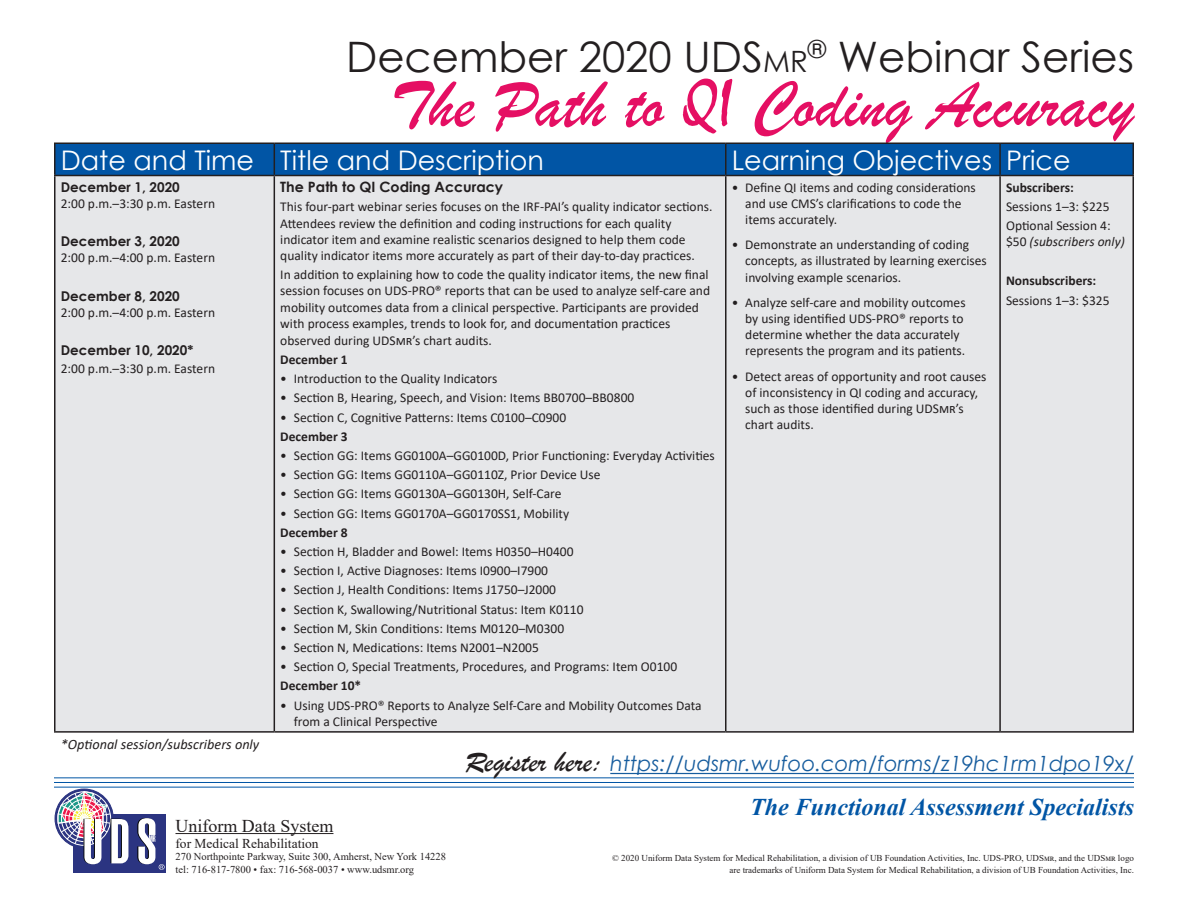
<style>
.page{position:relative;width:1188px;height:918px;background:#fff}
.page>*{position:absolute;margin:0;border:0;box-sizing:border-box;transform-origin:0 0}
.t1{font:69px "Brush Script";color:#e50f63}
.t2{font:42px "Century Gothic";color:#231f20}
.t3{font:27px "Century Gothic";color:#fff}
.t4{font:italic 700 24px "Times New Roman";color:#0155a5}
.t5{font:italic 21px "Century Gothic";color:#175d9e}
.t6{font:18px "Times New Roman";color:#231f20}
.t7{font:italic 14.25px "Calibri";color:#231f20}
.t8{font:700 14.25px "Century Gothic";color:#231f20}
.t9{font:13.5px/16.2px "Calibri";color:#231f20}
.t10{font:700 13.5px "Calibri";color:#231f20}
.t11{font:700 13.5px "Century Gothic";color:#231f20}
.t12{font:13.5px "Times New Roman";color:#231f20}
.t13{font:italic 13.5px "Calibri";color:#231f20}
.t14{font:10.5px/12.6px "Times New Roman";color:#231f20}
.t15{font:9px/12px "Times New Roman";color:#231f20;text-align:right}
.s1{font-size:29.4px}
.s2{font-family:"Mistral"}
.s3{font-style:normal}
.s4{font-family:"Brush Script";font-style:normal;font-size:30px;color:#231f20}
</style>
<div class="page">
<div style="left:56px;top:144px;width:1076px;height:31px;background:#0155a5"></div>
<div style="left:56px;top:176px;width:1076px;height:555px;background:#e6e7e9"></div>
<hr style="left:54px;top:142px;width:220px;height:2px;background:#231f20">
<hr style="left:54px;top:144px;width:2px;height:31px;background:#231f20">
<hr style="left:274px;top:142px;width:452px;height:2px;background:#231f20">
<hr style="left:274px;top:144px;width:1px;height:31px;background:#231f20">
<hr style="left:726px;top:142px;width:274px;height:2px;background:#231f20">
<hr style="left:725px;top:144px;width:2px;height:31px;background:#231f20">
<hr style="left:1000px;top:142px;width:134px;height:2px;background:#231f20">
<hr style="left:999px;top:144px;width:2px;height:31px;background:#231f20">
<hr style="left:1132px;top:144px;width:2px;height:31px;background:#231f20">
<hr style="left:54px;top:175px;width:220px;height:1px;background:#231f20">
<hr style="left:54px;top:176px;width:2px;height:555px;background:#231f20">
<hr style="left:274px;top:175px;width:452px;height:1px;background:#231f20">
<hr style="left:274px;top:176px;width:1px;height:555px;background:#231f20">
<hr style="left:726px;top:175px;width:274px;height:1px;background:#231f20">
<hr style="left:725px;top:176px;width:2px;height:555px;background:#231f20">
<hr style="left:1000px;top:175px;width:134px;height:1px;background:#231f20">
<hr style="left:999px;top:176px;width:2px;height:555px;background:#231f20">
<hr style="left:1132px;top:176px;width:2px;height:555px;background:#231f20">
<hr style="left:54px;top:731px;width:220px;height:2px;background:#231f20">
<hr style="left:274px;top:731px;width:452px;height:2px;background:#231f20">
<hr style="left:726px;top:731px;width:274px;height:2px;background:#231f20">
<hr style="left:1000px;top:731px;width:134px;height:2px;background:#231f20">
<hr style="left:176px;top:833px;width:157px;height:1px;background:#231f20">
<hr style="left:54px;top:777px;width:1080px;height:1px;background:#0155a5">
<hr style="left:54px;top:782px;width:1080px;height:1px;background:#0155a5">
<hr style="left:54px;top:787px;width:1080px;height:1px;background:#0155a5">
<div style="left:74px;top:815px;width:92px;height:58px;background:#2b3481"></div>
<svg style="left:57px;top:792px;width:71px;height:72px"></svg>
<svg style="left:137px;top:818px;width:28px;height:52px"></svg>
<hr style="left:610px;top:773px;width:524px;height:1px;background:#175d9e">
<h2 class="t2" style="left:346px;top:27px;width:789px">December 2020 UDS<span class="s1">mr</span><sup>®</sup> Webinar Series</h2>
<h1 class="t1" style="left:390px;top:63px;width:745px">The Path to <span class="s2">QI</span> Coding Accuracy</h1>
<h3 class="t3" style="left:61px;top:141px;width:485px">Date and Time Title and Description</h3>
<h3 class="t3" style="left:732px;top:141px;width:340px">Learning Objectives Price</h3>
<p class="t11" style="left:61px;top:176px;width:121px">December 1, 2020</p>
<p class="t9" style="left:61px;top:195px;width:156px">2:00 p.m.–3:30 p.m. Eastern</p>
<p class="t11" style="left:61px;top:231px;width:121px">December 3, 2020</p>
<p class="t9" style="left:61px;top:250px;width:156px">2:00 p.m.–4:00 p.m. Eastern</p>
<p class="t11" style="left:61px;top:286px;width:121px">December 8, 2020</p>
<p class="t9" style="left:61px;top:304px;width:156px">2:00 p.m.–4:00 p.m. Eastern</p>
<p class="t11" style="left:61px;top:340px;width:134px">December 10, 2020*</p>
<p class="t9" style="left:61px;top:360px;width:156px">2:00 p.m.–3:30 p.m. Eastern</p>
<p class="t8" style="left:280px;top:176px;width:224px">The Path to QI Coding Accuracy</p>
<p class="t9" style="left:280px;top:198px;width:434px">This four-part webinar series focuses on the IRF-PAI’s quality indicator sections.<br>Attendees review the definition and coding instructions for each quality indicator item and examine realistic scenarios designed to help them code quality indicator items more accurately as part of their day-to-day practices.</p>
<p class="t9" style="left:280px;top:266px;width:431px">In addition to explaining how to code the quality indicator items, the new final session focuses on UDS-PRO® reports that can be used to analyze self-care and mobility outcomes data from a clinical perspective. Participants are provided with process examples, trends to look for, and documentation practices observed during UDSmr’s chart audits.</p>
<p class="t10" style="left:280px;top:350px;width:69px">December 1</p>
<p class="t9" style="left:280px;top:370px;width:219px">• Introduction to the Quality Indicators</p>
<p class="t9" style="left:280px;top:390px;width:356px">• Section B, Hearing, Speech, and Vision: Items BB0700–BB0800</p>
<p class="t9" style="left:280px;top:409px;width:287px">• Section C, Cognitive Patterns: Items C0100–C0900</p>
<p class="t10" style="left:280px;top:427px;width:69px">December 3</p>
<p class="t9" style="left:280px;top:447px;width:436px">• Section GG: Items GG0100A–GG0100D, Prior Functioning: Everyday Activities</p>
<p class="t9" style="left:280px;top:466px;width:322px">• Section GG: Items GG0110A–GG0110Z, Prior Device Use</p>
<p class="t9" style="left:280px;top:486px;width:283px">• Section GG: Items GG0130A–GG0130H, Self-Care</p>
<p class="t9" style="left:280px;top:505px;width:290px">• Section GG: Items GG0170A–GG0170SS1, Mobility</p>
<p class="t10" style="left:280px;top:523px;width:69px">December 8</p>
<p class="t9" style="left:280px;top:543px;width:295px">• Section H, Bladder and Bowel: Items H0350–H0400</p>
<p class="t9" style="left:280px;top:562px;width:269px">• Section I, Active Diagnoses: Items I0900–I7900</p>
<p class="t9" style="left:280px;top:582px;width:277px">• Section J, Health Conditions: Items J1750–J2000</p>
<p class="t9" style="left:280px;top:601px;width:305px">• Section K, Swallowing/Nutritional Status: Item K0110</p>
<p class="t9" style="left:280px;top:620px;width:285px">• Section M, Skin Conditions: Items M0120–M0300</p>
<p class="t9" style="left:280px;top:639px;width:260px">• Section N, Medications: Items N2001–N2005</p>
<p class="t9" style="left:280px;top:658px;width:398px">• Section O, Special Treatments, Procedures, and Programs: Item O0100</p>
<p class="t10" style="left:280px;top:676px;width:82px">December 10*</p>
<p class="t9" style="left:294px;top:697px;width:409px;text-indent:-14px">• Using UDS-PRO® Reports to Analyze Self-Care and Mobility Outcomes Data from a Clinical Perspective</p>
<p class="t9" style="left:745px;top:179px;width:232px;text-indent:-14px">• Define QI items and coding considerations and use CMS’s clarifications to code the items accurately.</p>
<p class="t9" style="left:745px;top:236px;width:243px;text-indent:-14px">• Demonstrate an understanding of coding concepts, as illustrated by learning exercises involving example scenarios.</p>
<p class="t9" style="left:745px;top:294px;width:222px;text-indent:-14px">• Analyze self-care and mobility outcomes by using identified UDS-PRO® reports to determine whether the data accurately represents the program and its patients.</p>
<p class="t9" style="left:745px;top:368px;width:243px;text-indent:-14px">• Detect areas of opportunity and root causes of inconsistency in QI coding and accuracy, such as those identified during UDSmr’s chart audits.</p>
<p class="t10" style="left:1006px;top:178px;width:69px">Subscribers:</p>
<p class="t9" style="left:1006px;top:196px;width:106px;line-height:19.2px">Sessions 1–3: $225<br>Optional Session 4:</p>
<p class="t13" style="left:1006px;top:232px;width:120px"><span class="s3">$50</span> (subscribers only)</p>
<p class="t10" style="left:1006px;top:271px;width:92px">Nonsubscribers:</p>
<p class="t9" style="left:1006px;top:292px;width:105px">Sessions 1–3: $325</p>
<p class="t7" style="left:61px;top:734px;width:200px">*Optional session/subscribers only</p>
<h3 class="t6" style="left:176px;top:813px;width:159px">Uniform Data System</h3>
<p class="t12" style="left:176px;top:834px;width:145px">for Medical Rehabilitation</p>
<p class="t14" style="left:176px;top:850px;width:272px">270 Northpointe Parkway, Suite 300, Amherst, New York 14228 tel: 716-817-7800 • fax: 716-568-0037 • www.udsmr.org</p>
<h3 class="t5" style="left:465px;top:749px;width:671px"><span class="s4">Register here:</span> https://udsmr.wufoo.com/forms/z19hc1rm1dpo19x/</h3>
<h3 class="t4" style="left:750px;top:790px;width:385px">The Functional Assessment Specialists</h3>
<p class="t15" style="left:612px;top:852px;width:523px">© 2020 Uniform Data System for Medical Rehabilitation, a division of UB Foundation Activities, Inc. UDS-PRO, UDSmr, and the UDSmr logo are trademarks of Uniform Data System for Medical Rehabilitation, a division of UB Foundation Activities, Inc.</p>
</div>
